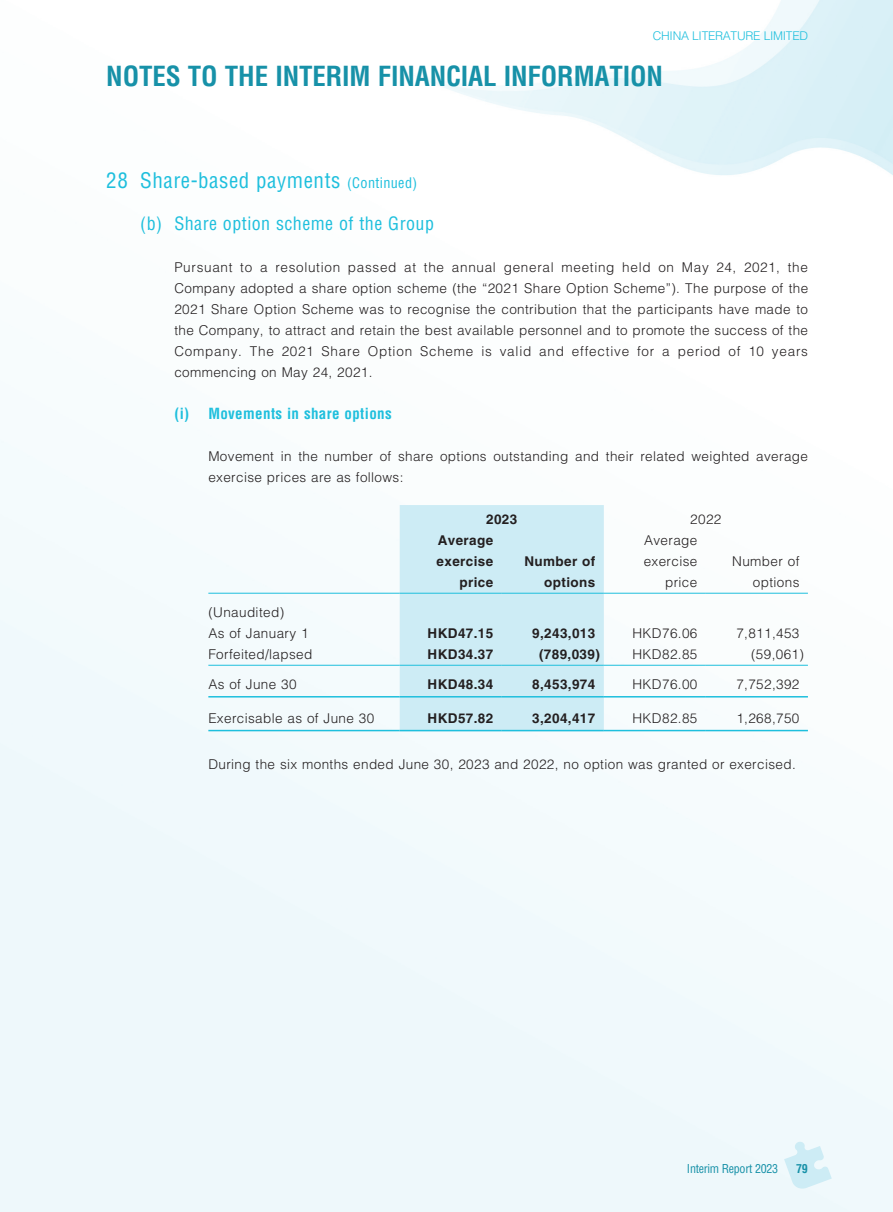
<style>
.page{position:relative;width:893px;height:1212px;background:#fff}
.page>*{position:absolute;margin:0;border:0;box-sizing:border-box;transform-origin:0 0}
.t1{font:700 condensed 27px "Helvetica LT Std";letter-spacing:-.005em;color:#1791a8}
.t2{font:condensed 21px "Helvetica LT Std";letter-spacing:.025em;color:#1ebfdd}
.t3{font:condensed 18px "Helvetica LT Std";letter-spacing:.025em;color:#1ebfdd}
.t4{font:700 condensed 15px "Helvetica LT Std";letter-spacing:.025em;color:#1ebfdd}
.t5{font:300 13.5px/21px "Helvetica LT Std";letter-spacing:.03em;color:#231f20}
.t6{font:700 13.5px/21px "Helvetica LT Std";letter-spacing:.03em;color:#231f20;text-align:right}
.t7{font:300 12px "Helvetica LT Std";letter-spacing:-.02em;color:#1ebfdd}
.t8{font:condensed 12px "Helvetica LT Std";letter-spacing:-.025em;color:#1791a8}
.t9{font:700 condensed 12px "Helvetica LT Std";color:#1791a8}
.s1{font-size:14.25px}
</style>
<div class="page">
<svg style="left:784px;top:1141px;width:48px;height:49px"></svg>
<div style="left:400px;top:505px;width:204px;height:225px;background:#cdecf5"></div>
<hr style="left:208px;top:593px;width:192px;height:1px;background:#1ebfdd">
<hr style="left:400px;top:593px;width:102px;height:1px;background:#1ebfdd">
<hr style="left:502px;top:593px;width:102px;height:1px;background:#1ebfdd">
<hr style="left:604px;top:593px;width:102px;height:1px;background:#1ebfdd">
<hr style="left:706px;top:593px;width:102px;height:1px;background:#1ebfdd">
<hr style="left:208px;top:665px;width:192px;height:1px;background:#1ebfdd">
<hr style="left:400px;top:665px;width:102px;height:1px;background:#1ebfdd">
<hr style="left:502px;top:665px;width:102px;height:1px;background:#1ebfdd">
<hr style="left:604px;top:665px;width:102px;height:1px;background:#1ebfdd">
<hr style="left:706px;top:665px;width:102px;height:1px;background:#1ebfdd">
<hr style="left:208px;top:696px;width:192px;height:1px;background:#1ebfdd">
<hr style="left:400px;top:696px;width:102px;height:1px;background:#1ebfdd">
<hr style="left:502px;top:696px;width:102px;height:1px;background:#1ebfdd">
<hr style="left:604px;top:696px;width:102px;height:1px;background:#1ebfdd">
<hr style="left:706px;top:696px;width:102px;height:1px;background:#1ebfdd">
<hr style="left:208px;top:730px;width:192px;height:1px;background:#1ebfdd">
<hr style="left:400px;top:730px;width:102px;height:1px;background:#1ebfdd">
<hr style="left:502px;top:730px;width:102px;height:1px;background:#1ebfdd">
<hr style="left:604px;top:730px;width:102px;height:1px;background:#1ebfdd">
<hr style="left:706px;top:730px;width:102px;height:1px;background:#1ebfdd">
<p class="t7" style="left:653px;top:28px;width:157px">CHINA LITERATURE LIMITED</p>
<h1 class="t1" style="left:106px;top:60px;width:558px">NOTES TO THE INTERIM FINANCIAL INFORMATION</h1>
<h2 class="t2" style="left:106px;top:167px;width:312px">28 Share-based payments <span class="s1">(Continued)</span></h2>
<h3 class="t3" style="left:140px;top:212px;width:295px">(b) Share option scheme of the Group</h3>
<p class="t5" style="left:174px;top:256px;width:635px;text-align:justify">Pursuant to a resolution passed at the annual general meeting held on May 24, 2021, the Company adopted a share option scheme (the “2021 Share Option Scheme”). The purpose of the 2021 Share Option Scheme was to recognise the contribution that the participants have made to the Company, to attract and retain the best available personnel and to promote the success of the Company. The 2021 Share Option Scheme is valid and effective for a period of 10 years commencing on May 24, 2021.</p>
<p class="t4" style="left:174px;top:404px;width:219px">(i) Movements in share options</p>
<p class="t5" style="left:208px;top:445px;width:601px">Movement in the number of share options outstanding and their related weighted average exercise prices are as follows:</p>
<p class="t6" style="left:486px;top:508px;width:33px">2023</p>
<p class="t5" style="left:690px;top:508px;width:33px">2022</p>
<p class="t6" style="left:437px;top:529px;width:58px">Average exercise price</p>
<p class="t5" style="left:644px;top:529px;width:55px;text-align:right">Average exercise price</p>
<p class="t5" style="left:732px;top:550px;width:69px;text-align:right">Number of options</p>
<p class="t6" style="left:524px;top:550px;width:72px">Number of options</p>
<p class="t5" style="left:208px;top:601px;width:102px">(Unaudited)<br>As of January 1</p>
<p class="t6" style="left:428px;top:622px;width:67px">HKD47.15</p>
<p class="t6" style="left:532px;top:622px;width:65px">9,243,013</p>
<p class="t5" style="left:632px;top:622px;width:66px">HKD76.06</p>
<p class="t5" style="left:736px;top:622px;width:65px">7,811,453</p>
<p class="t5" style="left:208px;top:643px;width:105px">Forfeited/lapsed</p>
<p class="t6" style="left:428px;top:643px;width:67px">HKD34.37</p>
<p class="t6" style="left:539px;top:643px;width:62px">(789,039)</p>
<p class="t5" style="left:632px;top:643px;width:66px">HKD82.85</p>
<p class="t5" style="left:751px;top:643px;width:54px">(59,061)</p>
<p class="t5" style="left:208px;top:673px;width:90px">As of June 30</p>
<p class="t6" style="left:428px;top:673px;width:67px">HKD48.34</p>
<p class="t6" style="left:532px;top:673px;width:65px">8,453,974</p>
<p class="t5" style="left:632px;top:673px;width:66px">HKD76.00</p>
<p class="t5" style="left:736px;top:673px;width:65px">7,752,392</p>
<p class="t5" style="left:208px;top:707px;width:167px">Exercisable as of June 30</p>
<p class="t6" style="left:428px;top:707px;width:67px">HKD57.82</p>
<p class="t6" style="left:532px;top:707px;width:65px">3,204,417</p>
<p class="t5" style="left:632px;top:707px;width:66px">HKD82.85</p>
<p class="t5" style="left:736px;top:707px;width:65px">1,268,750</p>
<p class="t5" style="left:208px;top:754px;width:589px">During the six months ended June 30, 2023 and 2022, no option was granted or exercised.</p>
<p class="t8" style="left:687px;top:1161px;width:93px">Interim Report 2023</p>
<p class="t9" style="left:796px;top:1161px;width:13px">79</p>
</div>
